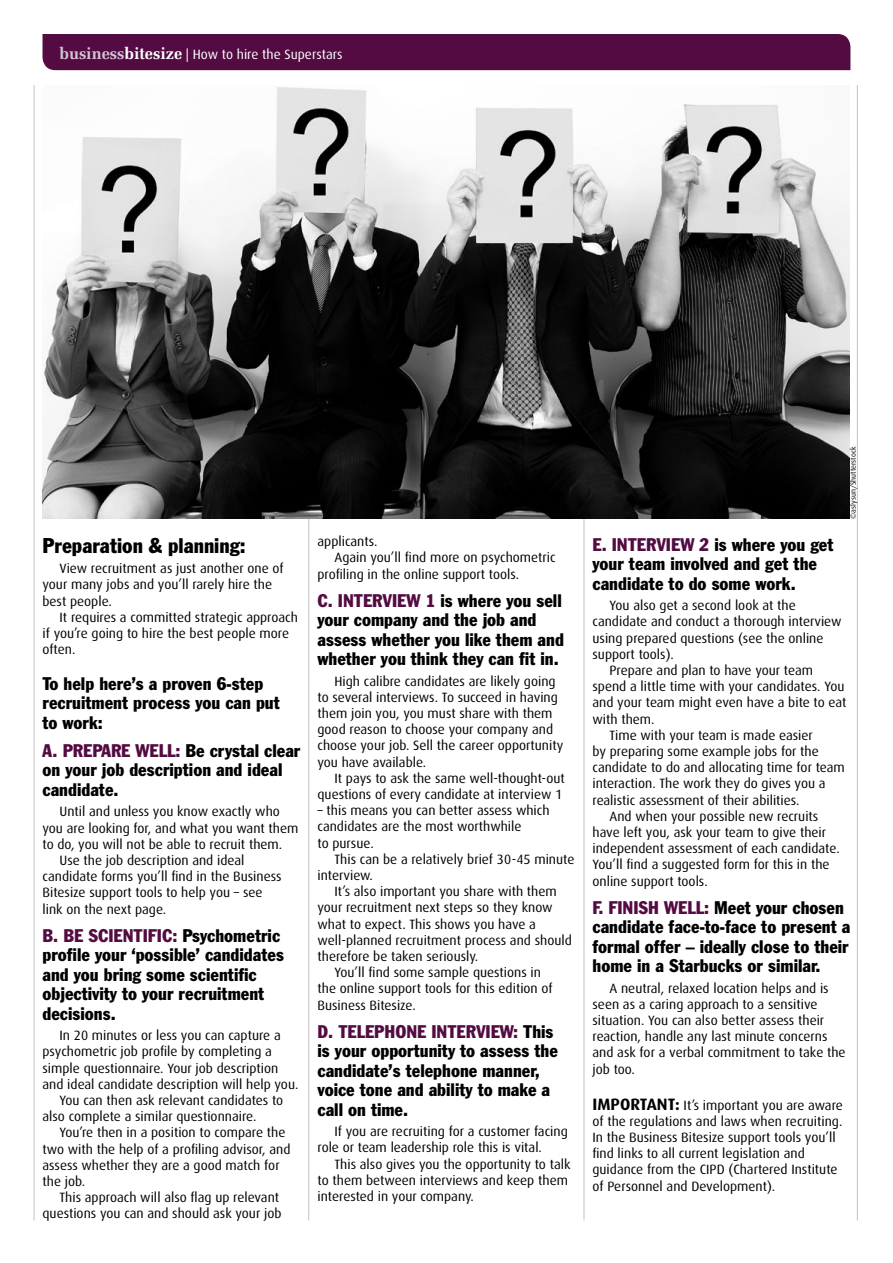
<style>
.page{position:relative;width:893px;height:1263px;background:#fff}
.page>*{position:absolute;margin:0;border:0;box-sizing:border-box;transform-origin:0 0}
.SUBHEAD2{font:condensed 21px "Franklin Gothic BT";color:#000}
.SUBHEAD-SM{font:condensed 18px/19.5px "Franklin Gothic BT";color:#000}
.body2{font:13.5px/16.2px "Dax";color:#000}
.body2-2{font:13.5px "Dax";color:#fff}
.body2-3{font:7.5px "Dax";color:#000}
.s1{font-family:"Zapf Elliptical 711 BT";font-weight:700;font-size:16.5px;color:#d3c4d4}
.s2{font-family:"Zapf Elliptical 711 BT";font-weight:700;font-size:16.5px}
.s3{color:#530b42}
.s4{font-weight:700;font-size:16.5px}
</style>
<div class="page">
<hr style="left:308px;top:85px;width:1px;height:1135px;background:#c6c6c6">
<hr style="left:583px;top:85px;width:1px;height:1135px;background:#c6c6c6">
<hr style="left:34px;top:85px;width:1px;height:1135px;background:#c6c6c6">
<hr style="left:857px;top:85px;width:1px;height:1135px;background:#c6c6c6">
<div style="left:43px;top:34px;width:807px;height:36px;background:#530b42"></div>
<img style="left:43px;top:85px;width:806px;height:434px">
<p class="body2-2" style="left:60px;top:47px;width:285px"><span class="s1">business</span><span class="s2">bitesize</span> | How to hire the Superstars</p>
<p class="SUBHEAD2" style="left:43px;top:532px;width:205px">Preparation &amp; planning:</p>
<p class="body2" style="left:43px;top:561px;width:243px;text-indent:17px">View recruitment as just another one of your many jobs and you’ll rarely hire the best people.</p>
<p class="body2" style="left:43px;top:609px;width:257px;text-indent:17px">It requires a committed strategic approach if you’re going to hire the best people more often.</p>
<p class="SUBHEAD-SM" style="left:43px;top:673px;width:239px">To help here’s a proven 6-step recruitment process you can put to work:</p>
<p class="SUBHEAD-SM" style="left:43px;top:740px;width:259px"><span class="s3">A. PREPARE WELL:</span> Be crystal clear on your job description and ideal candidate.</p>
<p class="body2" style="left:43px;top:804px;width:257px;text-indent:17px">Until and unless you know exactly who you are looking for, and what you want them to do, you will not be able to recruit them.</p>
<p class="body2" style="left:43px;top:852px;width:240px;text-indent:17px">Use the job description and ideal candidate forms you’ll find in the Business Bitesize support tools to help you – see link on the next page.</p>
<p class="SUBHEAD-SM" style="left:43px;top:925px;width:243px"><span class="s3">B. BE SCIENTIFIC:</span> Psychometric profile your ‘possible’ candidates and you bring some scientific objectivity to your recruitment decisions.</p>
<p class="body2" style="left:43px;top:1027px;width:257px;text-indent:17px">In 20 minutes or less you can capture a psychometric job profile by completing a simple questionnaire. Your job description and ideal candidate description will help you.</p>
<p class="body2" style="left:43px;top:1092px;width:242px;text-indent:17px">You can then ask relevant candidates to also complete a similar questionnaire.</p>
<p class="body2" style="left:43px;top:1125px;width:249px;text-indent:17px">You’re then in a position to compare the two with the help of a profiling advisor, and assess whether they are a good match for the job.</p>
<p class="body2" style="left:43px;top:1189px;width:241px;text-align:right">This approach will also flag up relevant questions you can and should ask your job</p>
<p class="body2" style="left:317px;top:534px;width:62px">applicants.</p>
<p class="body2" style="left:317px;top:550px;width:240px;text-indent:17px">Again you’ll find more on psychometric profiling in the online support tools.</p>
<p class="SUBHEAD-SM" style="left:317px;top:590px;width:248px"><span class="s3">C. INTERVIEW 1</span> is where you sell your company and the job and assess whether you like them and whether you think they can fit in.</p>
<p class="body2" style="left:317px;top:673px;width:247px;text-indent:17px">High calibre candidates are likely going to several interviews. To succeed in having them join you, you must share with them good reason to choose your company and choose your job. Sell the career opportunity you have available.</p>
<p class="body2" style="left:317px;top:770px;width:249px;text-align:right">It pays to ask the same well-thought-out questions of every candidate at interview 1</p>
<p class="body2" style="left:317px;top:803px;width:234px">– this means you can better assess which candidates are the most worthwhile<br>to pursue.</p>
<p class="body2" style="left:317px;top:851px;width:258px;text-indent:17px">This can be a relatively brief 30-45 minute interview.</p>
<p class="body2" style="left:317px;top:884px;width:256px;text-indent:17px">It’s also important you share with them your recruitment next steps so they know what to expect. This shows you have a well-planned recruitment process and should therefore be taken seriously.</p>
<p class="body2" style="left:317px;top:965px;width:237px;text-indent:17px">You’ll find some sample questions in the online support tools for this edition of<br>Business Bitesize.</p>
<p class="SUBHEAD-SM" style="left:317px;top:1021px;width:242px"><span class="s3">D. TELEPHONE INTERVIEW:</span> This is your opportunity to assess the candidate’s telephone manner, voice tone and ability to make a call on time.</p>
<p class="body2" style="left:317px;top:1123px;width:252px;text-indent:17px">If you are recruiting for a customer facing role or team leadership role this is vital.</p>
<p class="body2" style="left:317px;top:1156px;width:255px;text-indent:17px">This also gives you the opportunity to talk to them between interviews and keep them interested in your company.</p>
<p class="body2-3" style="left:849px;top:519px;width:73px;rotate:-90deg">©aslysun/Shutterstock</p>
<p class="SUBHEAD-SM" style="left:592px;top:534px;width:243px"><span class="s3">E. INTERVIEW 2</span> is where you get your team involved and get the candidate to do some work.</p>
<p class="body2" style="left:592px;top:597px;width:251px;text-indent:17px">You also get a second look at the candidate and conduct a thorough interview using prepared questions (see the online support tools).</p>
<p class="body2" style="left:592px;top:662px;width:255px;text-indent:17px">Prepare and plan to have your team spend a little time with your candidates. You and your team might even have a bite to eat with them.</p>
<p class="body2" style="left:592px;top:727px;width:254px;text-indent:17px">Time with your team is made easier<br>by preparing some example jobs for the candidate to do and allocating time for team interaction. The work they do gives you a realistic assessment of their abilities.</p>
<p class="body2" style="left:592px;top:808px;width:249px;text-indent:17px">And when your possible new recruits have left you, ask your team to give their independent assessment of each candidate.<br>You’ll find a suggested form for this in the online support tools.</p>
<p class="SUBHEAD-SM" style="left:592px;top:897px;width:259px"><span class="s3">F. FINISH WELL:</span> Meet your chosen candidate face-to-face to present a formal offer – ideally close to their home in a Starbucks or similar.</p>
<p class="body2" style="left:592px;top:980px;width:255px;text-indent:17px">A neutral, relaxed location helps and is seen as a caring approach to a sensitive situation. You can also better assess their reaction, handle any last minute concerns and ask for a verbal commitment to take the job too.</p>
<p class="body2" style="left:592px;top:1097px;width:252px"><span class="s4">IMPORTANT:</span> It’s important you are aware of the regulations and laws when recruiting.<br>In the Business Bitesize support tools you’ll find links to all current legislation and guidance from the CIPD (Chartered Institute of Personnel and Development).</p>
</div>
